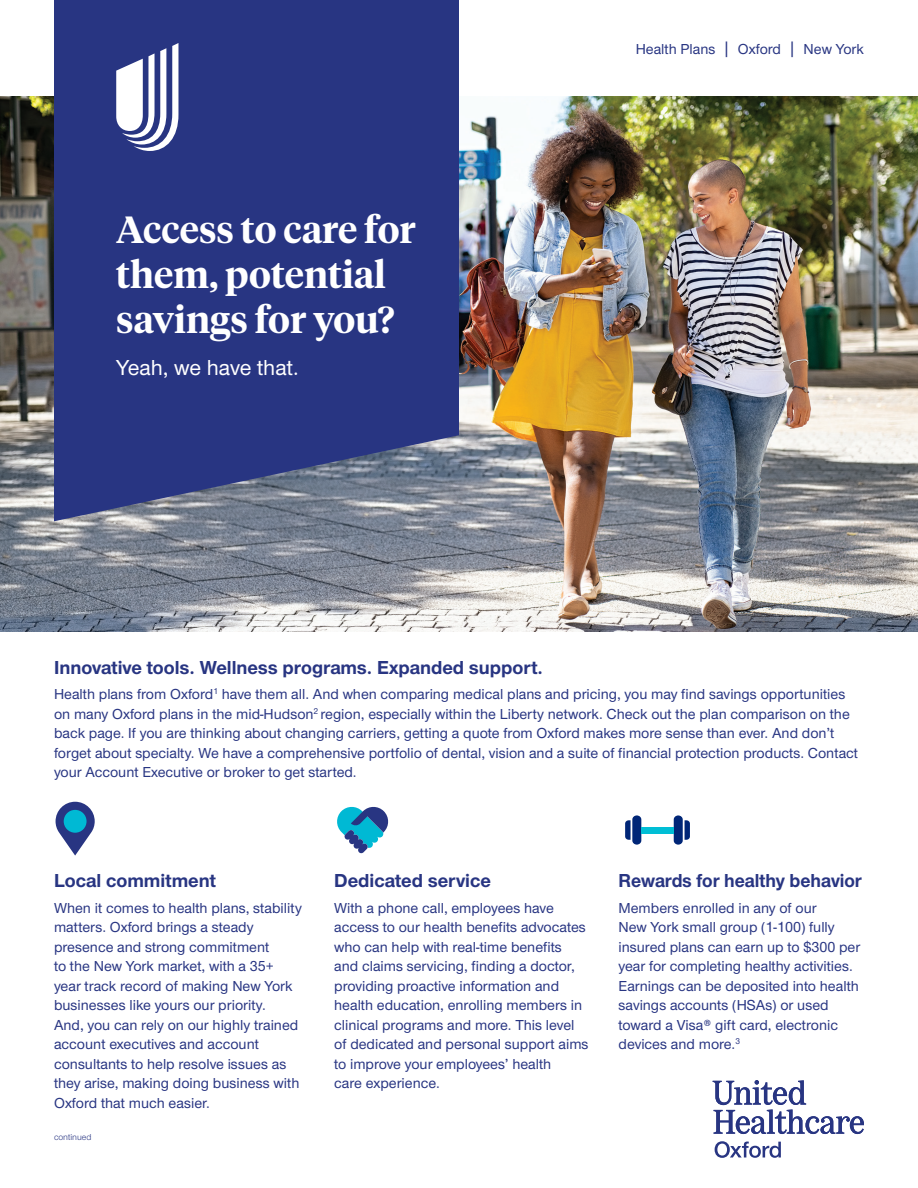
<style>
.page{position:relative;width:918px;height:1188px;background:#fff}
.page>*{position:absolute;margin:0;border:0;box-sizing:border-box;transform-origin:0 0}
.H2{font:600 37.5px/45px "UHC Serif Headline";color:#fff}
.H2-2{font:500 22.5px "UHC Sans";letter-spacing:-.005em;color:#fff}
.Lead_In{font:700 19.5px "UHC Sans";color:#283582}
.H5-Sans{font:700 19.5px "UHC Sans";color:#283582}
.H5-Sans-2{font:700 19.5px "UHC Sans";color:#283582;scale:.96 1}
.Body{font:500 15px/19.5px "UHC Sans";color:#283582}
.Lead_In-2{font:500 15px/19.5px "UHC Sans";color:#283582}
.Continued_asterisk{font:9px "UHC Sans";color:#283582}
.s1{font-size:18.75px}
</style>
<div class="page">
<img style="left:0;top:97px;width:918px;height:535px">
<svg style="left:54px;top:0;width:405px;height:521px;background:#2f3b83"></svg>
<svg style="left:56px;top:802px;width:39px;height:54px"></svg>
<div style="left:64px;top:810px;width:23px;height:23px;background:#00b9d4;border-radius:50%"></div>
<svg style="left:625px;top:815px;width:65px;height:30px"></svg>
<div style="left:641px;top:827px;width:33px;height:6px;background:#00bed5"></div>
<svg style="left:116px;top:43px;width:62px;height:108px"></svg>
<svg style="left:715px;top:1141px;width:66px;height:17px"></svg>
<svg style="left:713px;top:1080px;width:151px;height:54px"></svg>
<svg style="left:337px;top:806px;width:52px;height:48px"></svg>
<p class="H2" style="left:116px;top:205px;width:301px">Access to care for them, potential savings for you?</p>
<p class="H2-2" style="left:116px;top:352px;width:184px">Yeah, we have that.</p>
<p class="Lead_In-2" style="left:636px;top:39px;width:230px">Health Plans <span class="s1">|</span> Oxford <span class="s1">|</span> New York</p>
<p class="Lead_In" style="left:54px;top:654px;width:491px">Innovative tools. Wellness programs. Expanded support.</p>
<p class="Lead_In-2" style="left:54px;top:684px;width:806px">Health plans from Oxford<sup>1</sup> have them all. And when comparing medical plans and pricing, you may find savings opportunities on many Oxford plans in the mid-Hudson<sup>2</sup> region, especially within the Liberty network. Check out the plan comparison on the back page. If you are thinking about changing carriers, getting a quote from Oxford makes more sense than ever. And don’t forget about specialty. We have a comprehensive portfolio of dental, vision and a suite of financial protection products. Contact your Account Executive or broker to get started.</p>
<p class="H5-Sans" style="left:54px;top:867px;width:164px">Local commitment</p>
<p class="Body" style="left:54px;top:898px;width:249px">When it comes to health plans, stability matters. Oxford brings a steady presence and strong commitment<br>to the New York market, with a 35+ year track record of making New York businesses like yours our priority.<br>And, you can rely on our highly trained account executives and account consultants to help resolve issues as they arise, making doing business with Oxford that much easier.</p>
<p class="Continued_asterisk" style="left:54px;top:1131px;width:39px">continued</p>
<p class="H5-Sans" style="left:334px;top:867px;width:158px">Dedicated service</p>
<p class="Body" style="left:334px;top:898px;width:256px">With a phone call, employees have access to our health benefits advocates who can help with real-time benefits and claims servicing, finding a doctor, providing proactive information and health education, enrolling members in clinical programs and more. This level of dedicated and personal support aims to improve your employees’ health<br>care experience.</p>
<p class="H5-Sans-2" style="left:619px;top:867px;width:255px">Rewards for healthy behavior</p>
<p class="Body" style="left:619px;top:898px;width:243px">Members enrolled in any of our<br>New York small group (1-100) fully insured plans can earn up to $300 per year for completing healthy activities.<br>Earnings can be deposited into health savings accounts (HSAs) or used toward a Visa® gift card, electronic devices and more.<sup>3</sup></p>
</div>
